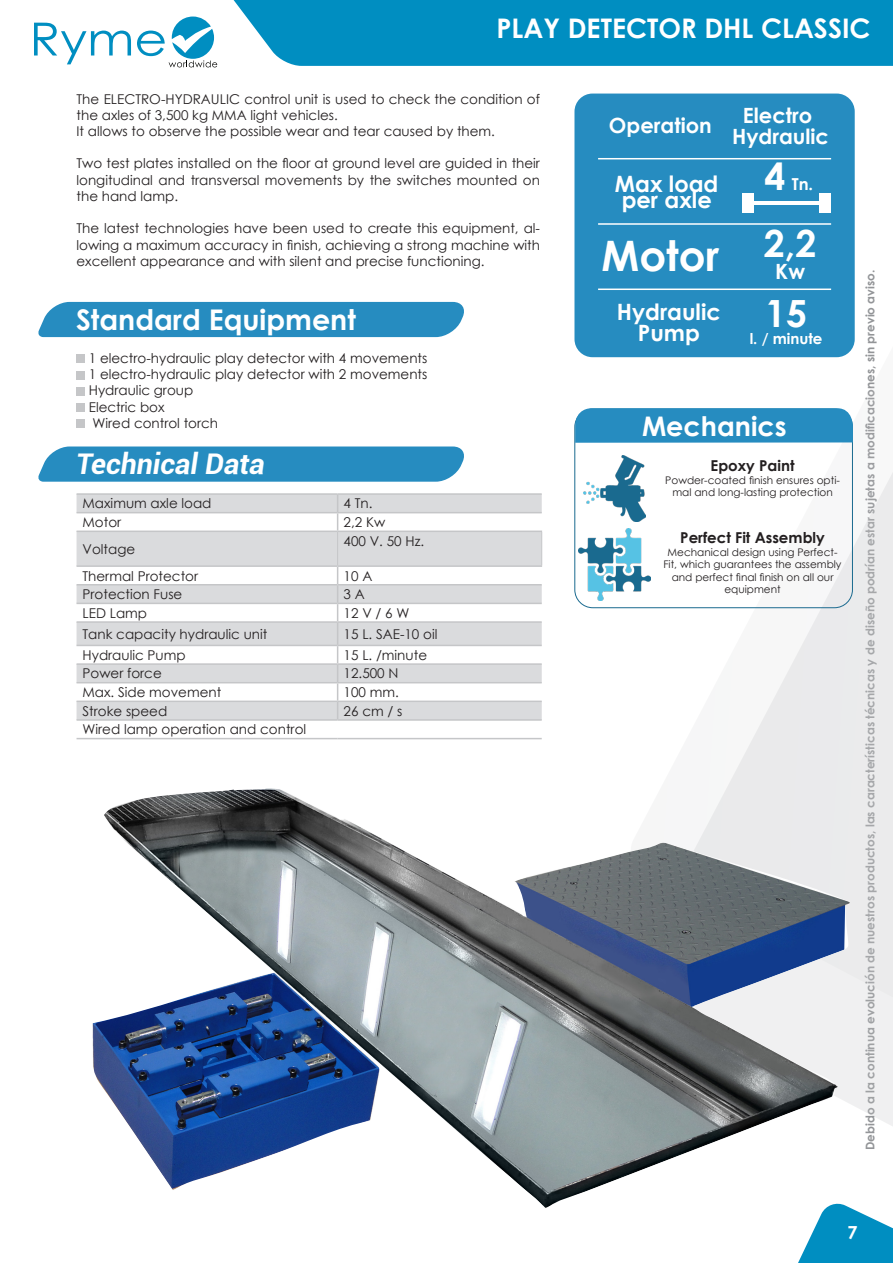
<style>
.page{position:relative;width:893px;height:1263px;background:#fff}
.page>*{position:absolute;margin:0;border:0;box-sizing:border-box;transform-origin:0 0}
.t1{font:700 42px "Century Gothic";color:#fff}
.t2{font:700 37.5px "Century Gothic";color:#fff}
.botones_azul{font:700 28.5px "Century Gothic";color:#fff}
.botones_azul-2{font:italic 700 28.5px "Roboto";color:#fff}
.MODELO_MAQUINA{font:700 27px "Century Gothic";color:#fff}
.Estilo_de_párrafo_2{font:700 27px "Century Gothic";color:#fff}
.t3{font:700 22.5px/16.5px "Century Gothic";color:#fff;text-align:center}
.t4{font:700 21px "Century Gothic";color:#fff}
.t5{font:700 18px "Century Gothic";color:#fff}
.t6{font:700 16.5px "Century Gothic";color:#fff}
.Estilo_de_párrafo_2-2{font:700 15px "Century Gothic";color:#231f20}
.t7{font:700 15px "Century Gothic";color:#fff}
.Estilo_de_párrafo_2-3{font:13.5px/16.2px "Century Gothic";color:#231f20;text-align:justify}
.t8{font:700 12px "Century Gothic";color:#939598}
.Estilo_de_párrafo_2-4{font:10.5px/12.6px "Century Gothic";color:#231f20;text-align:center}
</style>
<div class="page">
<svg style="left:798px;top:1208px;width:95px;height:55px"></svg>
<div style="left:233px;top:0;width:660px;height:66px;background:#008ec1"></div>
<svg style="left:623px;top:472px;width:270px;height:654px"></svg>
<svg style="left:34px;top:23px;width:97px;height:41px"></svg>
<svg style="left:137px;top:17px;width:80px;height:50px"></svg>
<div style="left:574px;top:94px;width:281px;height:263px;background:#268cc0;border-radius:18px"></div>
<svg style="left:77px;top:495px;width:465px;height:224px;fill:#dadbdd"></svg>
<hr style="left:77px;top:493px;width:261px;height:2px;background:#c5c6c8">
<hr style="left:338px;top:493px;width:204px;height:2px;background:#c5c6c8">
<hr style="left:77px;top:512px;width:261px;height:1px;background:#c5c6c8">
<svg style="left:337px;top:495px;width:1px;height:35px"></svg>
<hr style="left:338px;top:512px;width:204px;height:1px;background:#c5c6c8">
<hr style="left:77px;top:530px;width:261px;height:2px;background:#c5c6c8">
<hr style="left:337px;top:532px;width:1px;height:33px;background:#c5c6c8">
<hr style="left:338px;top:530px;width:204px;height:2px;background:#c5c6c8">
<hr style="left:541px;top:532px;width:1px;height:33px;background:#c5c6c8">
<hr style="left:77px;top:565px;width:261px;height:2px;background:#c5c6c8">
<hr style="left:338px;top:565px;width:204px;height:2px;background:#c5c6c8">
<hr style="left:77px;top:584px;width:261px;height:1px;background:#c5c6c8">
<hr style="left:77px;top:603px;width:261px;height:1px;background:#c5c6c8">
<hr style="left:77px;top:621px;width:261px;height:2px;background:#c5c6c8">
<hr style="left:77px;top:645px;width:261px;height:1px;background:#c5c6c8">
<hr style="left:77px;top:663px;width:261px;height:2px;background:#c5c6c8">
<hr style="left:77px;top:682px;width:261px;height:1px;background:#c5c6c8">
<hr style="left:77px;top:701px;width:261px;height:1px;background:#c5c6c8">
<hr style="left:77px;top:719px;width:261px;height:2px;background:#c5c6c8">
<hr style="left:77px;top:738px;width:261px;height:1px;background:#c5c6c8">
<hr style="left:338px;top:738px;width:204px;height:1px;background:#c5c6c8">
<svg style="left:337px;top:567px;width:1px;height:152px"></svg>
<hr style="left:338px;top:584px;width:204px;height:1px;background:#c5c6c8">
<hr style="left:338px;top:603px;width:204px;height:1px;background:#c5c6c8">
<hr style="left:338px;top:621px;width:204px;height:2px;background:#c5c6c8">
<hr style="left:338px;top:645px;width:204px;height:1px;background:#c5c6c8">
<hr style="left:338px;top:663px;width:204px;height:2px;background:#c5c6c8">
<hr style="left:338px;top:682px;width:204px;height:1px;background:#c5c6c8">
<hr style="left:338px;top:701px;width:204px;height:1px;background:#c5c6c8">
<hr style="left:338px;top:719px;width:204px;height:2px;background:#c5c6c8">
<hr style="left:754px;top:201px;width:65px;height:4px;background:#fff">
<div style="left:742px;top:193px;width:12px;height:20px;background:#fff"></div>
<div style="left:819px;top:193px;width:12px;height:20px;background:#fff"></div>
<div style="left:77px;top:355px;width:8px;height:8px;background:#c5c6c8"></div>
<div style="left:77px;top:371px;width:8px;height:8px;background:#c5c6c8"></div>
<div style="left:77px;top:387px;width:8px;height:8px;background:#c5c6c8"></div>
<div style="left:77px;top:403px;width:8px;height:9px;background:#c5c6c8"></div>
<div style="left:77px;top:419px;width:8px;height:9px;background:#c5c6c8"></div>
<img style="left:92px;top:788px;width:761px;height:420px">
<div style="left:38px;top:302px;width:426px;height:35px;background:#268cc0"></div>
<svg style="left:38px;top:446px;width:426px;height:36px;background:#3192c3"></svg>
<hr style="left:598px;top:158px;width:233px;height:1px;background:#fff">
<hr style="left:598px;top:223px;width:233px;height:2px;background:#fff">
<hr style="left:598px;top:288px;width:233px;height:2px;background:#fff">
<div style="left:574px;top:409px;width:279px;height:199px;border:1px solid #1a6a8f;border-radius:18px"></div>
<img style="left:583px;top:455px;width:63px;height:67px">
<img style="left:578px;top:528px;width:73px;height:73px">
<svg style="left:575px;top:408px;width:278px;height:35px;background:#2b8fc1"></svg>
<p class="MODELO_MAQUINA" style="left:496px;top:7px;width:376px">PLAY DETECTOR DHL CLASSIC</p>
<p class="Estilo_de_párrafo_2-3" style="left:77px;top:90px;width:465px">The ELECTRO-HYDRAULIC control unit is used to check the condition of the axles of 3,500 kg MMA light vehicles.</p>
<p class="Estilo_de_párrafo_2-3" style="left:77px;top:123px;width:420px">It allows to observe the possible wear and tear caused by them.</p>
<p class="Estilo_de_párrafo_2-3" style="left:77px;top:155px;width:465px">Two test plates installed on the floor at ground level are guided in their longitudinal and transversal movements by the switches mounted on the hand lamp.</p>
<p class="Estilo_de_párrafo_2-3" style="left:77px;top:220px;width:465px">The latest technologies have been used to create this equipment, al&shy;lowing a maximum accuracy in finish, achieving a strong machine with excellent appearance and with silent and precise functioning.</p>
<p class="botones_azul" style="left:76px;top:298px;width:281px">Standard Equipment</p>
<p class="Estilo_de_párrafo_2-3" style="left:89px;top:350px;width:340px">1 electro-hydraulic play detector with 4 movements</p>
<p class="Estilo_de_párrafo_2-3" style="left:89px;top:366px;width:340px">1 electro-hydraulic play detector with 2 movements</p>
<p class="Estilo_de_párrafo_2-3" style="left:89px;top:382px;width:106px">Hydraulic group</p>
<p class="Estilo_de_párrafo_2-3" style="left:89px;top:398px;width:77px">Electric box</p>
<p class="Estilo_de_párrafo_2-3" style="left:93px;top:415px;width:127px">Wired control torch</p>
<p class="botones_azul-2" style="left:76px;top:444px;width:190px">Technical Data</p>
<p class="Estilo_de_párrafo_2-3" style="left:83px;top:495px;width:131px">Maximum axle load</p>
<p class="Estilo_de_párrafo_2-3" style="left:344px;top:495px;width:30px">4 Tn.</p>
<p class="Estilo_de_párrafo_2-3" style="left:83px;top:514px;width:40px">Motor</p>
<p class="Estilo_de_párrafo_2-3" style="left:344px;top:514px;width:43px">2,2 Kw</p>
<p class="Estilo_de_párrafo_2-3" style="left:83px;top:541px;width:54px">Voltage</p>
<p class="Estilo_de_párrafo_2-3" style="left:344px;top:532px;width:82px">400 V. 50 Hz.</p>
<p class="Estilo_de_párrafo_2-3" style="left:83px;top:567px;width:117px">Thermal Protector</p>
<p class="Estilo_de_párrafo_2-3" style="left:344px;top:567px;width:30px">10 A</p>
<p class="Estilo_de_párrafo_2-3" style="left:83px;top:586px;width:101px">Protection Fuse</p>
<p class="Estilo_de_párrafo_2-3" style="left:344px;top:586px;width:23px">3 A</p>
<p class="Estilo_de_párrafo_2-3" style="left:83px;top:605px;width:66px">LED Lamp</p>
<p class="Estilo_de_párrafo_2-3" style="left:344px;top:605px;width:67px">12 V / 6 W</p>
<p class="Estilo_de_párrafo_2-3" style="left:83px;top:626px;width:186px">Tank capacity hydraulic unit</p>
<p class="Estilo_de_párrafo_2-3" style="left:344px;top:626px;width:95px">15 L. SAE-10 oil</p>
<p class="Estilo_de_párrafo_2-3" style="left:83px;top:647px;width:105px">Hydraulic Pump</p>
<p class="Estilo_de_párrafo_2-3" style="left:344px;top:647px;width:85px">15 L. /minute</p>
<p class="Estilo_de_párrafo_2-3" style="left:83px;top:665px;width:81px">Power force</p>
<p class="Estilo_de_párrafo_2-3" style="left:344px;top:665px;width:56px">12.500 N</p>
<p class="Estilo_de_párrafo_2-3" style="left:83px;top:684px;width:140px">Max. Side movement</p>
<p class="Estilo_de_párrafo_2-3" style="left:344px;top:684px;width:57px">100 mm.</p>
<p class="Estilo_de_párrafo_2-3" style="left:83px;top:702px;width:86px">Stroke speed</p>
<p class="Estilo_de_párrafo_2-3" style="left:344px;top:702px;width:60px">26 cm / s</p>
<p class="Estilo_de_párrafo_2-3" style="left:83px;top:721px;width:225px">Wired lamp operation and control</p>
<p class="t4" style="left:609px;top:109px;width:104px">Operation</p>
<p class="t3" style="left:615px;top:174px;width:105px">Max load per axle</p>
<p class="t1" style="left:602px;top:224px;width:119px">Motor</p>
<p class="t3" style="left:617px;top:303px;width:105px">Hydraulic</p>
<p class="t3" style="left:638px;top:324px;width:64px">Pump</p>
<p class="t4" style="left:743px;top:100px;width:71px">Electro</p>
<p class="t4" style="left:732px;top:121px;width:99px">Hydraulic</p>
<p class="t2" style="left:764px;top:148px;width:22px">4</p>
<p class="t6" style="left:792px;top:171px;width:23px">Tn.</p>
<p class="t2" style="left:764px;top:215px;width:54px">2,2</p>
<p class="t4" style="left:775px;top:256px;width:31px">Kw</p>
<p class="t2" style="left:765px;top:285px;width:43px">15</p>
<p class="t7" style="left:750px;top:327px;width:74px">l. / minute</p>
<p class="Estilo_de_párrafo_2" style="left:642px;top:406px;width:146px">Mechanics</p>
<p class="Estilo_de_párrafo_2-2" style="left:711px;top:454px;width:85px">Epoxy Paint</p>
<p class="Estilo_de_párrafo_2-4" style="left:665px;top:473px;width:176px">Powder-coated finish ensures opti&shy;mal and long-lasting protection</p>
<p class="Estilo_de_párrafo_2-2" style="left:680px;top:526px;width:146px">Perfect Fit Assembly</p>
<p class="Estilo_de_párrafo_2-4" style="left:663px;top:545px;width:180px">Mechanical design using Perfect-<br>Fit, which guarantees the assembly and perfect final finish on all our equipment</p>
<p class="t8" style="left:861px;top:1150px;width:882px;rotate:-90deg">Debido a la continua evolución de nuestros productos, las características técnicas y de diseño podrían estar sujetas a modificaciones, sin previo aviso.</p>
<h3 class="t5" style="left:847px;top:1219px;width:12px">7</h3>
</div>
